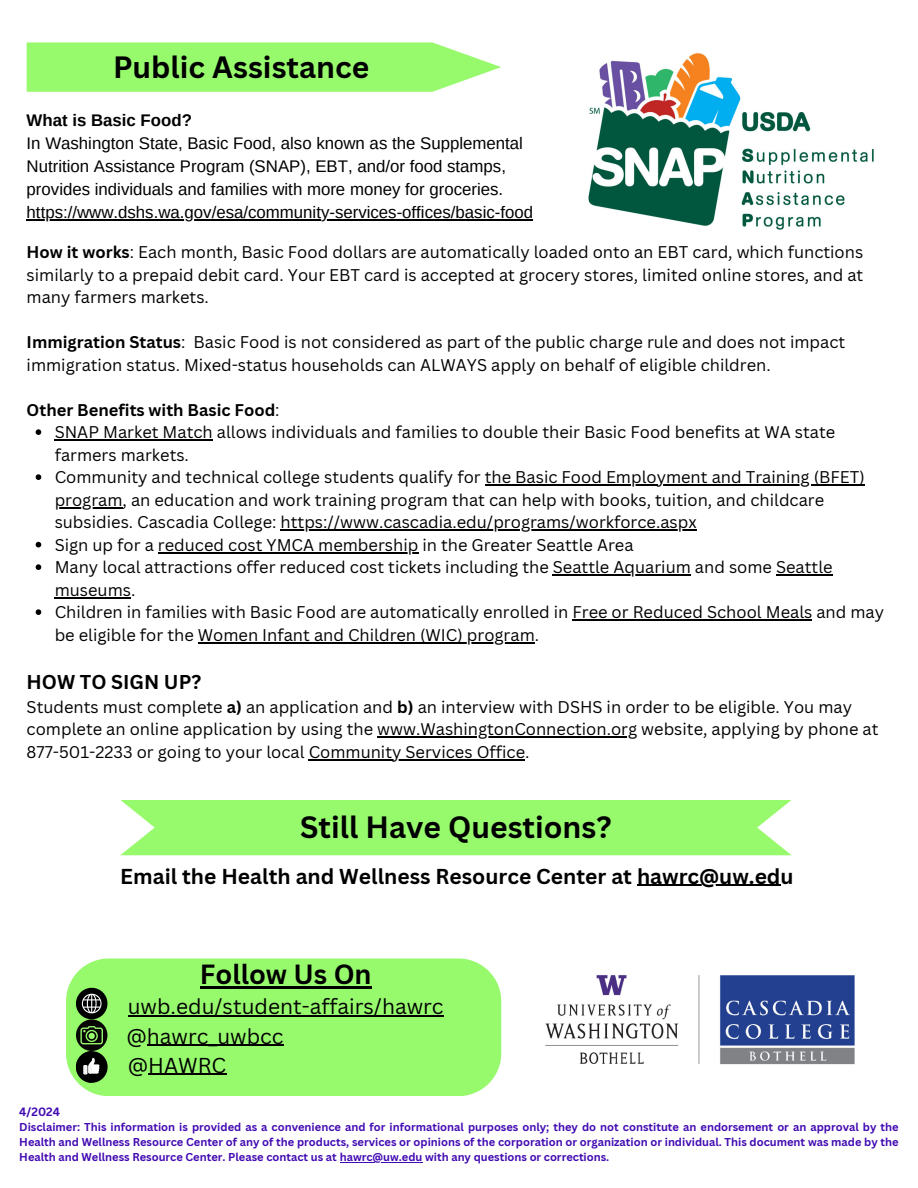
<style>
.page{position:relative;width:918px;height:1188px;background:#fff}
.page>*{position:absolute;margin:0;border:0;box-sizing:border-box;transform-origin:0 0}
.t1{font:700 30px "Canva Sans";color:#000}
.t2{font:700 27px "Canva Sans";color:#000}
.t3{font:700 21px "Canva Sans";color:#000}
.t4{font:21px/29.2px "Canva Sans";color:#000}
.t5{font:700 19.5px "Canva Sans";color:#000}
.t6{font:16.8px/23px "Arimo";color:#000}
.t7{font:700 16.8px "Arimo";color:#000}
.t8{font:16.5px/22.5px "Canva Sans";color:#000}
.t9{font:700 11.7px "Canva Sans";color:#420ab2}
.t10{font:700 11.1px/14.9px "Canva Sans";color:#420ab2;text-align:justify}
.s1{font-weight:700}
</style>
<div class="page">
<img style="left:545px;top:975px;width:310px;height:90px">
<svg style="left:27px;top:42px;width:474px;height:50px;background:#9ffa79"></svg>
<img style="left:588px;top:53px;width:286px;height:177px">
<div style="left:66px;top:958px;width:435px;height:138px;background:#97fa6d"></div>
<svg style="left:76px;top:988px;width:31px;height:95px;background:#445e38"></svg>
<svg style="left:36px;top:429px;width:5px;height:6px"></svg>
<hr style="left:55px;top:439px;width:158px;height:2px;background:#000">
<svg style="left:36px;top:474px;width:5px;height:6px"></svg>
<hr style="left:485px;top:484px;width:380px;height:2px;background:#000">
<hr style="left:55px;top:507px;width:68px;height:1px;background:#000">
<hr style="left:281px;top:529px;width:416px;height:2px;background:#000">
<svg style="left:36px;top:542px;width:5px;height:5px"></svg>
<hr style="left:158px;top:552px;width:260px;height:1px;background:#000">
<svg style="left:36px;top:564px;width:5px;height:6px"></svg>
<hr style="left:553px;top:574px;width:138px;height:2px;background:#000">
<hr style="left:776px;top:574px;width:57px;height:2px;background:#000">
<hr style="left:55px;top:597px;width:76px;height:1px;background:#000">
<svg style="left:36px;top:609px;width:5px;height:6px"></svg>
<hr style="left:572px;top:619px;width:240px;height:2px;background:#000">
<hr style="left:198px;top:642px;width:337px;height:1px;background:#000">
<hr style="left:377px;top:736px;width:260px;height:2px;background:#000">
<hr style="left:309px;top:759px;width:216px;height:1px;background:#000">
<div style="left:120px;top:800px;width:672px;height:55px;background:#97fa6d"></div>
<hr style="left:340px;top:1162px;width:83px;height:1px;background:#420ab2">
<hr style="left:27px;top:219px;width:506px;height:1px;background:#000">
<hr style="left:200px;top:986px;width:172px;height:2px;background:#000">
<hr style="left:128px;top:1015px;width:316px;height:2px;background:#000">
<hr style="left:147px;top:1045px;width:137px;height:1px;background:#000">
<hr style="left:148px;top:1074px;width:78px;height:1px;background:#000">
<hr style="left:637px;top:885px;width:144px;height:1px;background:#000">
<h1 class="t1" style="left:113px;top:46px;width:258px">Public Assistance</h1>
<p class="t7" style="left:27px;top:111px;width:167px">What is Basic Food?</p>
<p class="t6" style="left:27px;top:132px;width:508px">In Washington State, Basic Food, also known as the Supplemental Nutrition Assistance Program (SNAP), EBT, and/or food stamps, provides individuals and families with more money for groceries. https://www.dshs.wa.gov/esa/community-services-offices/basic-food</p>
<p class="t8" style="left:27px;top:241px;width:838px;text-align:justify"><span class="s1">How it works</span>: Each month, Basic Food dollars are automatically loaded onto an EBT card, which functions similarly to a prepaid debit card. Your EBT card is accepted at grocery stores, limited online stores, and at many farmers markets.</p>
<p class="t8" style="left:27px;top:331px;width:820px"><span class="s1">Immigration Status</span>: Basic Food is not considered as part of the public charge rule and does not impact immigration status. Mixed-status households can ALWAYS apply on behalf of eligible children.</p>
<p class="t8" style="left:55px;top:398px;width:831px;text-indent:-28px"><span class="s1">Other Benefits with Basic Food</span>:<br>SNAP Market Match allows individuals and families to double their Basic Food benefits at WA state farmers markets.<br>Community and technical college students qualify for the Basic Food Employment and Training (BFET) program, an education and work training program that can help with books, tuition, and childcare subsidies. Cascadia College: https://www.cascadia.edu/programs/workforce.aspx<br>Sign up for a reduced cost YMCA membership in the Greater Seattle Area<br>Many local attractions offer reduced cost tickets including the Seattle Aquarium and some Seattle museums.<br>Children in families with Basic Food are automatically enrolled in Free or Reduced School Meals and may be eligible for the Women Infant and Children (WIC) program.</p>
<p class="t5" style="left:27px;top:668px;width:176px">HOW TO SIGN UP?</p>
<p class="t8" style="left:27px;top:695px;width:853px">Students must complete <span class="s1">a)</span> an application and <span class="s1">b)</span> an interview with DSHS in order to be eligible. You may complete an online application by using the www.WashingtonConnection.org website, applying by phone at<br>877-501-2233 or going to your local Community Services Office.</p>
<h1 class="t1" style="left:300px;top:806px;width:313px">Still Have Questions?</h1>
<p class="t3" style="left:120px;top:861px;width:675px">Email the Health and Wellness Resource Center at hawrc@uw.edu</p>
<h2 class="t2" style="left:200px;top:955px;width:173px">Follow Us On</h2>
<p class="t4" style="left:126px;top:991px;width:319px">uwb.edu/student-affairs/hawrc @hawrc_uwbcc<br>@HAWRC</p>
<p class="t9" style="left:19px;top:1104px;width:42px">4/2024</p>
<p class="t10" style="left:19px;top:1120px;width:881px">Disclaimer: This information is provided as a convenience and for informational purposes only; they do not constitute an endorsement or an approval by the Health and Wellness Resource Center of any of the products, services or opinions of the corporation or organization or individual. This document was made by the Health and Wellness Resource Center. Please contact us at hawrc@uw.edu with any questions or corrections.</p>
</div>
